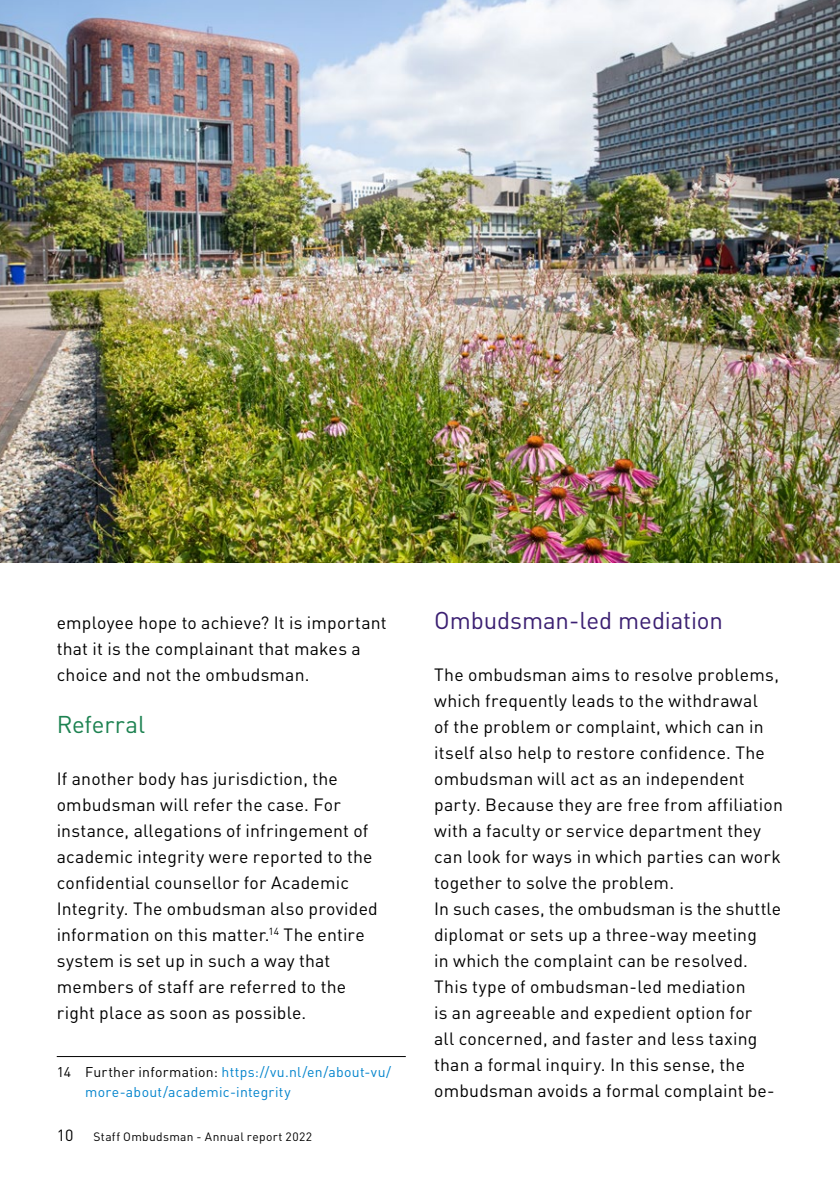
<style>
.page{position:relative;width:840px;height:1191px;background:#fff}
.page>*{position:absolute;margin:0;border:0;box-sizing:border-box;transform-origin:0 0}
.t1{font:24px "DIN Pro";letter-spacing:-.005em;color:#3b1f72}
.t2{font:24px "DIN Pro";letter-spacing:-.005em;color:#1d8251}
.t3{font:17.6px/26px "DIN Pro";letter-spacing:.015em;color:#000}
.t4{font:16px "DIN Pro";color:#000}
.t5{font:14px/20px "DIN Pro";letter-spacing:.02em;color:#0083cc}
.t6{font:12px "DIN Pro";letter-spacing:.03em;color:#000}
.s1{color:#000}
</style>
<div class="page">
<hr style="left:57px;top:1056px;width:348px;height:1px;background:#000">
<img style="left:0;top:0;width:839px;height:562px">
<p class="t3" style="left:57px;top:608px;width:331px">employee hope to achieve? It is important that it is the complainant that makes a choice and not the ombudsman.</p>
<h1 class="t2" style="left:57px;top:705px;width:90px">Referral</h1>
<p class="t3" style="left:57px;top:764px;width:322px">If another body has jurisdiction, the ombudsman will refer the case. For instance, allegations of infringement of academic integrity were reported to the confidential counsellor for Academic Integrity. The ombudsman also provided information on this matter.<sup>14</sup> The entire system is set up in such a way that members of staff are referred to the right place as soon as possible.</p>
<p class="t5" style="left:85px;top:1060px;width:307px;text-indent:-28px"><span class="s1">14 Further information:</span> https://vu.nl/en/about-vu/ more-about/academic-integrity</p>
<p class="t4" style="left:57px;top:1122px;width:18px">10</p>
<p class="t6" style="left:94px;top:1127px;width:220px">Staff Ombudsman - Annual report 2022</p>
<h1 class="t1" style="left:434px;top:601px;width:290px">Ombudsman-led mediation</h1>
<p class="t3" style="left:434px;top:660px;width:350px">The ombudsman aims to resolve problems, which frequently leads to the withdrawal<br>of the problem or complaint, which can in itself also help to restore confidence. The ombudsman will act as an independent party. Because they are free from affiliation with a faculty or service department they can look for ways in which parties can work together to solve the problem.<br>In such cases, the ombudsman is the shuttle diplomat or sets up a three-way meeting<br>in which the complaint can be resolved.<br>This type of ombudsman-led mediation<br>is an agreeable and expedient option for<br>all concerned, and faster and less taxing than a formal inquiry. In this sense, the ombudsman avoids a formal complaint be-</p>
</div>
